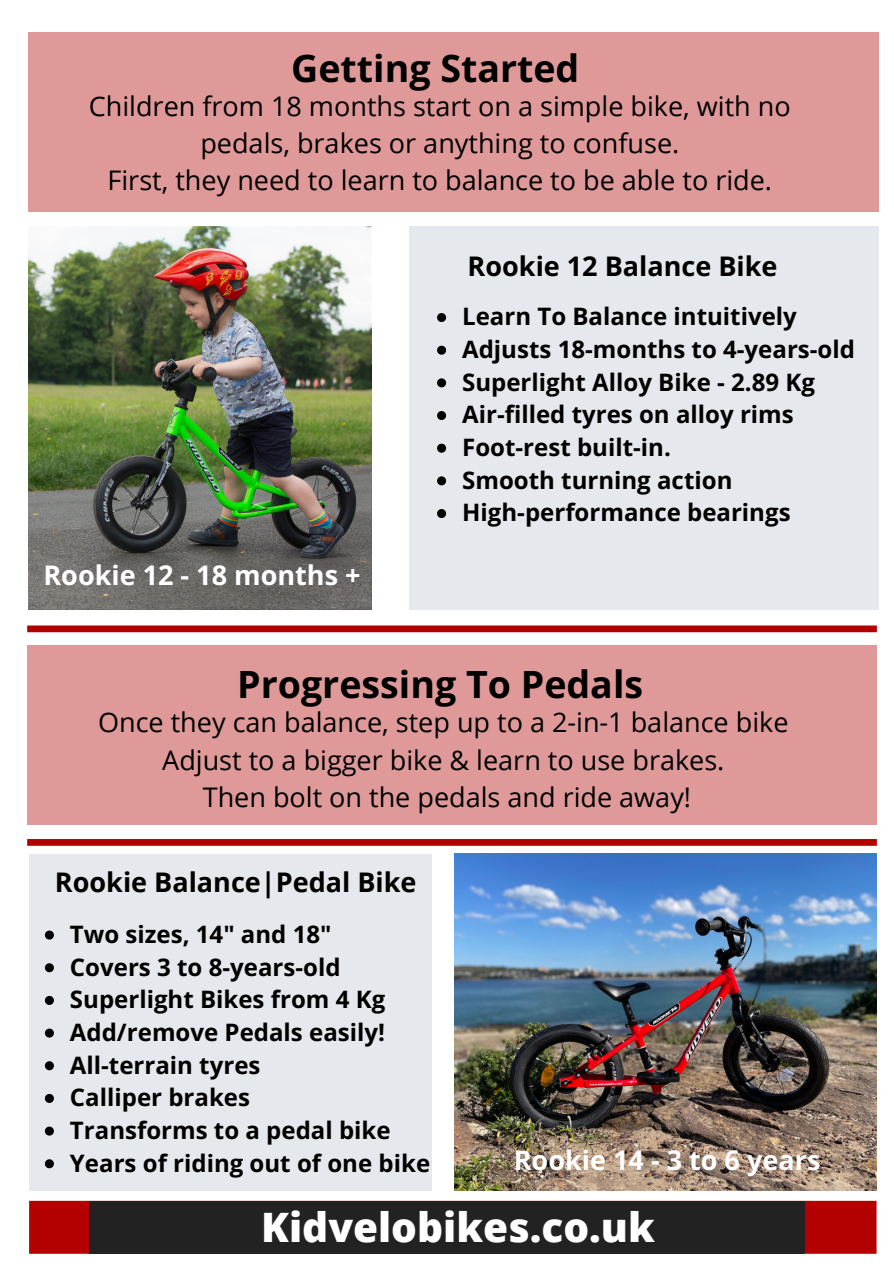
<style>
.page{position:relative;width:894px;height:1264px;background:#fff}
.page>*{position:absolute;margin:0;border:0;box-sizing:border-box;transform-origin:0 0}
.t1{font:800 40.5px "Open Sans";color:#fff}
.t2{font:700 37.5px "Open Sans";color:#000}
.t3{font:27px/37.2px "Open Sans";color:#000;text-align:center}
.t4{font:700 27px "Open Sans";color:#000}
.t5{font:700 27px "Open Sans";color:#fff}
.t6{font:700 24px "Open Sans";color:#000}
</style>
<div class="page">
<img style="left:28px;top:227px;width:344px;height:382px">
<div style="left:28px;top:32px;width:850px;height:179px;background:#e09999"></div>
<div style="left:27px;top:645px;width:849px;height:179px;background:#e09999"></div>
<div style="left:409px;top:227px;width:470px;height:382px;background:#e5e9ed"></div>
<div style="left:30px;top:854px;width:402px;height:336px;background:#e5e9ed"></div>
<div style="left:29px;top:1200px;width:847px;height:53px;background:#b30001"></div>
<div style="left:89px;top:1200px;width:715px;height:53px;background:#222"></div>
<img style="left:454px;top:854px;width:422px;height:336px">
<svg style="left:437px;top:313px;width:9px;height:9px"></svg>
<svg style="left:437px;top:346px;width:9px;height:9px"></svg>
<svg style="left:437px;top:378px;width:9px;height:9px"></svg>
<svg style="left:437px;top:411px;width:9px;height:9px"></svg>
<svg style="left:437px;top:443px;width:9px;height:9px"></svg>
<svg style="left:437px;top:476px;width:9px;height:9px"></svg>
<svg style="left:437px;top:509px;width:9px;height:9px"></svg>
<svg style="left:45px;top:930px;width:9px;height:9px"></svg>
<svg style="left:45px;top:963px;width:9px;height:9px"></svg>
<svg style="left:45px;top:995px;width:9px;height:9px"></svg>
<svg style="left:45px;top:1028px;width:9px;height:9px"></svg>
<svg style="left:45px;top:1061px;width:9px;height:9px"></svg>
<svg style="left:45px;top:1093px;width:9px;height:9px"></svg>
<svg style="left:45px;top:1126px;width:9px;height:9px"></svg>
<svg style="left:45px;top:1159px;width:9px;height:9px"></svg>
<div style="left:27px;top:625px;width:849px;height:7px;background:#b30001"></div>
<div style="left:27px;top:839px;width:849px;height:6px;background:#b30001"></div>
<p class="t2" style="left:291px;top:42px;width:289px">Getting Started</p>
<p class="t3" style="left:89px;top:87px;width:703px">Children from 18 months start on a simple bike, with no pedals, brakes or anything to confuse.</p>
<p class="t3" style="left:107px;top:161px;width:666px">First, they need to learn to balance to be able to ride.</p>
<p class="t4" style="left:467px;top:247px;width:311px">Rookie 12 Balance Bike</p>
<p class="t5" style="left:43px;top:556px;width:318px">Rookie 12 - 18 months +</p>
<p class="t6" style="left:462px;top:300px;width:336px">Learn To Balance intuitively</p>
<p class="t6" style="left:462px;top:332px;width:394px">Adjusts 18-months to 4-years-old</p>
<p class="t6" style="left:462px;top:365px;width:354px">Superlight Alloy Bike - 2.89 Kg</p>
<p class="t6" style="left:462px;top:398px;width:333px">Air-filled tyres on alloy rims</p>
<p class="t6" style="left:462px;top:430px;width:210px">Foot-rest built-in.</p>
<p class="t6" style="left:462px;top:463px;width:272px">Smooth turning action</p>
<p class="t6" style="left:462px;top:496px;width:330px">High-performance bearings</p>
<p class="t2" style="left:237px;top:658px;width:407px">Progressing To Pedals</p>
<p class="t3" style="left:98px;top:703px;width:691px">Once they can balance, step up to a 2-in-1 balance bike</p>
<p class="t3" style="left:162px;top:740px;width:563px">Adjust to a bigger bike &amp; learn to use brakes.</p>
<p class="t3" style="left:203px;top:777px;width:490px">Then bolt on the pedals and ride away!</p>
<p class="t4" style="left:55px;top:863px;width:363px">Rookie Balance|Pedal Bike</p>
<p class="t6" style="left:70px;top:917px;width:263px">Two sizes, 14" and 18"</p>
<p class="t6" style="left:70px;top:950px;width:272px">Covers 3 to 8-years-old</p>
<p class="t6" style="left:70px;top:982px;width:317px">Superlight Bikes from 4 Kg</p>
<p class="t6" style="left:70px;top:1015px;width:316px">Add/remove Pedals easily!</p>
<p class="t6" style="left:70px;top:1047px;width:192px">All-terrain tyres</p>
<p class="t6" style="left:70px;top:1080px;width:181px">Calliper brakes</p>
<p class="t6" style="left:70px;top:1113px;width:322px">Transforms to a pedal bike</p>
<p class="t6" style="left:70px;top:1145px;width:361px">Years of riding out of one bike</p>
<p class="t5" style="left:513px;top:1141px;width:308px">Rookie 14 - 3 to 6 years</p>
<p class="t1" style="left:261px;top:1198px;width:395px">Kidvelobikes.co.uk</p>
</div>
